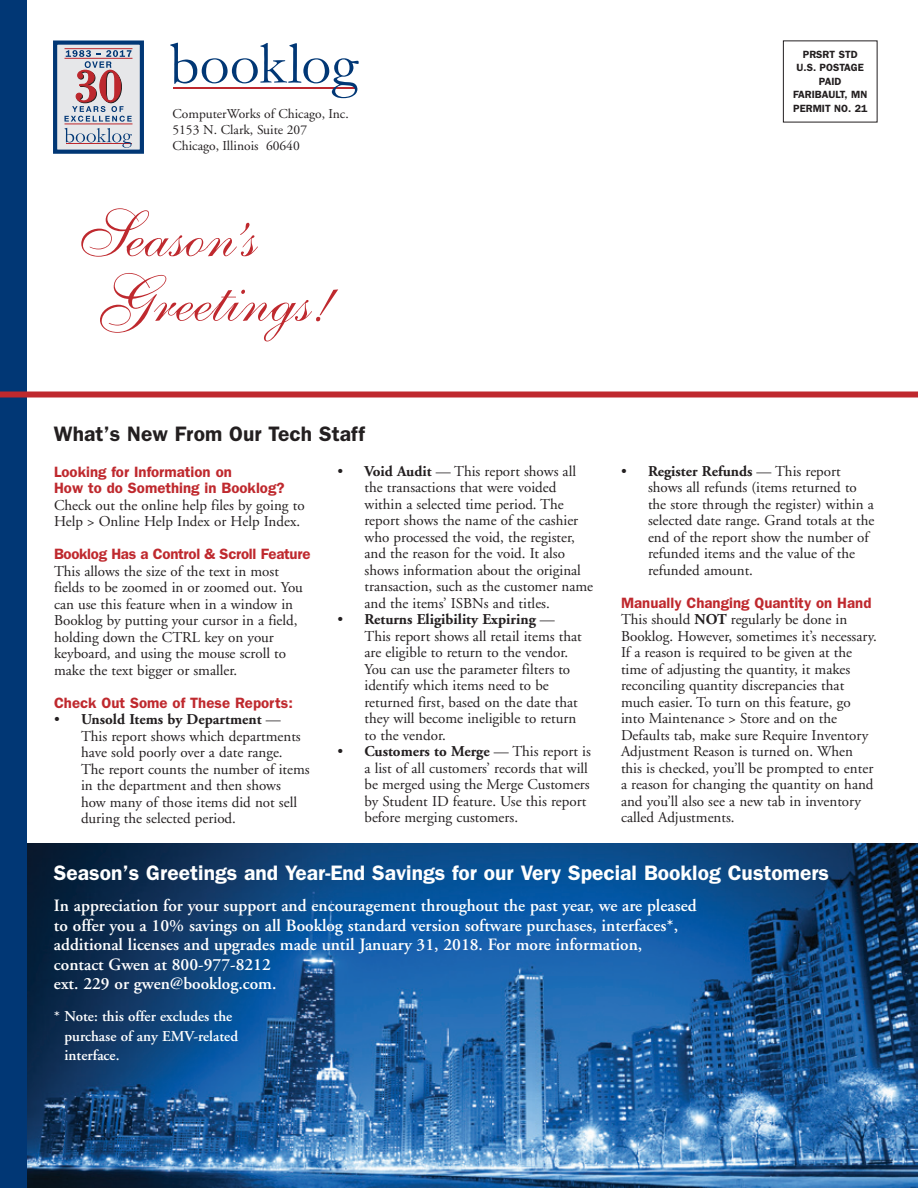
<style>
.page{position:relative;width:918px;height:1188px;background:#fff}
.page>*{position:absolute;margin:0;border:0;box-sizing:border-box;transform-origin:0 0}
.t1{font:65.85px "Shelley Allegro Script";color:#bf292e}
.Headline{font:600 21px "Franklin Gothic";color:#fff}
.Headline-2{font:600 21px "Franklin Gothic";color:#231f20}
.Body_Text{font:600 17.25px "Adobe Garamond";color:#fff}
.Body_Text-2{font:15px/16.5px "Adobe Garamond";color:#231f20}
.Subhead{font:600 15px "Franklin Gothic";color:#bf292e}
.Body_Text-3{font:600 15px/19.5px "Adobe Garamond";color:#fff}
.Subhead-2{font:600 15px "Franklin Gothic";letter-spacing:-.02em;color:#bf292e}
.t2{font:13.5px "Adobe Garamond";color:#231f20}
.t3{font:600 10.5px "Franklin Gothic";color:#231f20}
.s1{font-weight:700}
</style>
<div class="page">
<img style="left:27px;top:843px;width:891px;height:345px">
<div style="left:0;top:0;width:27px;height:1188px;background:#013775"></div>
<div style="left:0;top:392px;width:918px;height:6px;background:#bf292e"></div>
<svg style="left:170px;top:43px;width:189px;height:55px"></svg>
<div style="left:55px;top:43px;width:87px;height:109px;background:#e6e7e9"></div>
<div style="left:53px;top:41px;width:91px;height:113px;border:4px solid #013775"></div>
<svg style="left:65px;top:128px;width:67px;height:20px"></svg>
<hr style="left:65px;top:124px;width:67px;height:1px;background:#bd282e">
<hr style="left:65px;top:48px;width:67px;height:1px;background:#bd282e">
<svg style="left:65px;top:50px;width:67px;height:72px"></svg>
<p class="t2" style="left:172px;top:106px;width:178px">ComputerWorks of Chicago, Inc.</p>
<p class="t2" style="left:172px;top:123px;width:136px">5153 N. Clark, Suite 207</p>
<p class="t2" style="left:172px;top:139px;width:129px">Chicago, Illinois 60640</p>
<p class="t1" style="left:69px;top:196px;width:179px">Season’s</p>
<p class="t1" style="left:88px;top:261px;width:236px">Greetings!</p>
<p class="t3" style="left:803px;top:48px;width:56px">PRSRT STD</p>
<p class="t3" style="left:797px;top:61px;width:69px">U.S. POSTAGE</p>
<p class="t3" style="left:819px;top:75px;width:24px">PAID</p>
<p class="t3" style="left:793px;top:88px;width:76px">FARIBAULT, MN</p>
<p class="t3" style="left:793px;top:102px;width:76px">PERMIT NO. 21</p>
<p class="Headline-2" style="left:54px;top:421px;width:312px">What’s New From Our Tech Staff</p>
<p class="Subhead" style="left:54px;top:463px;width:179px">Looking for Information on</p>
<p class="Subhead" style="left:54px;top:479px;width:232px">How to do Something in Booklog?</p>
<p class="Body_Text-2" style="left:54px;top:497px;width:252px">Check out the online help files by going to<br>Help &gt; Online Help Index or Help Index.</p>
<p class="Subhead-2" style="left:54px;top:545px;width:258px">Booklog Has a Control &amp; Scroll Feature</p>
<p class="Body_Text-2" style="left:54px;top:563px;width:250px">This allows the size of the text in most fields to be zoomed in or zoomed out. You can use this feature when in a window in Booklog by putting your cursor in a field, holding down the CTRL key on your</p>
<p class="Body_Text-2" style="left:54px;top:646px;width:234px">keyboard, and using the mouse scroll to make the text bigger or smaller.</p>
<p class="Subhead" style="left:54px;top:694px;width:240px">Check Out Some of These Reports:</p>
<p class="Body_Text-2" style="left:81px;top:712px;width:230px;text-indent:-27px">• <span class="s1">Unsold Items by Department</span> — This report shows which departments have sold poorly over a date range.<br>The report counts the number of items in the department and then shows<br>how many of those items did not sell during the selected period.</p>
<p class="Body_Text-2" style="left:365px;top:463px;width:230px;text-indent:-27px">• <span class="s1">Void Audit</span> — This report shows all the transactions that were voided within a selected time period. The report shows the name of the cashier who processed the void, the register, and the reason for the void. It also shows information about the original transaction, such as the customer name and the items’ ISBNs and titles.</p>
<p class="Body_Text-2" style="left:365px;top:612px;width:219px;text-indent:-27px">• <span class="s1">Returns Eligibility Expiring</span> — This report shows all retail items that are eligible to return to the vendor.<br>You can use the parameter filters to identify which items need to be returned first, based on the date that they will become ineligible to return to the vendor.</p>
<p class="Body_Text-2" style="left:365px;top:744px;width:228px;text-indent:-27px">• <span class="s1">Customers to Merge</span> — This report is a list of all customers’ records that will be merged using the Merge Customers by Student ID feature. Use this report before merging customers.</p>
<p class="Body_Text-2" style="left:648px;top:463px;width:228px;text-indent:-27px">• <span class="s1">Register Refunds</span> — This report shows all refunds (items returned to the store through the register) within a selected date range. Grand totals at the end of the report show the number of refunded items and the value of the refunded amount.</p>
<p class="Subhead" style="left:621px;top:594px;width:252px">Manually Changing Quantity on Hand</p>
<p class="Body_Text-2" style="left:621px;top:612px;width:257px">This should <span class="s1">NOT</span> regularly be done in Booklog. However, sometimes it’s necessary.<br>If a reason is required to be given at the time of adjusting the quantity, it makes</p>
<p class="Body_Text-2" style="left:621px;top:678px;width:254px">reconciling quantity discrepancies that much easier. To turn on this feature, go into Maintenance &gt; Store and on the Defaults tab, make sure Require Inventory Adjustment Reason is turned on. When this is checked, you’ll be prompted to enter a reason for changing the quantity on hand and you’ll also see a new tab in inventory called Adjustments.</p>
<p class="Headline" style="left:54px;top:860px;width:777px">Season’s Greetings and Year-End Savings for our Very Special Booklog Customers</p>
<p class="Body_Text" style="left:54px;top:896px;width:644px">In appreciation for your support and encouragement throughout the past year, we are pleased</p>
<p class="Body_Text" style="left:54px;top:916px;width:626px">to offer you a 10% savings on all Booklog standard version software purchases, interfaces*,</p>
<p class="Body_Text" style="left:54px;top:935px;width:590px">additional licenses and upgrades made until January 31, 2018. For more information,</p>
<p class="Body_Text" style="left:54px;top:955px;width:218px">contact Gwen at 800-977-8212</p>
<p class="Body_Text" style="left:54px;top:974px;width:224px">ext. 229 or gwen@booklog.com.</p>
<p class="Body_Text-3" style="left:65px;top:1007px;width:175px;text-indent:-11px">* Note: this offer excludes the purchase of any EMV-related interface.</p>
</div>
